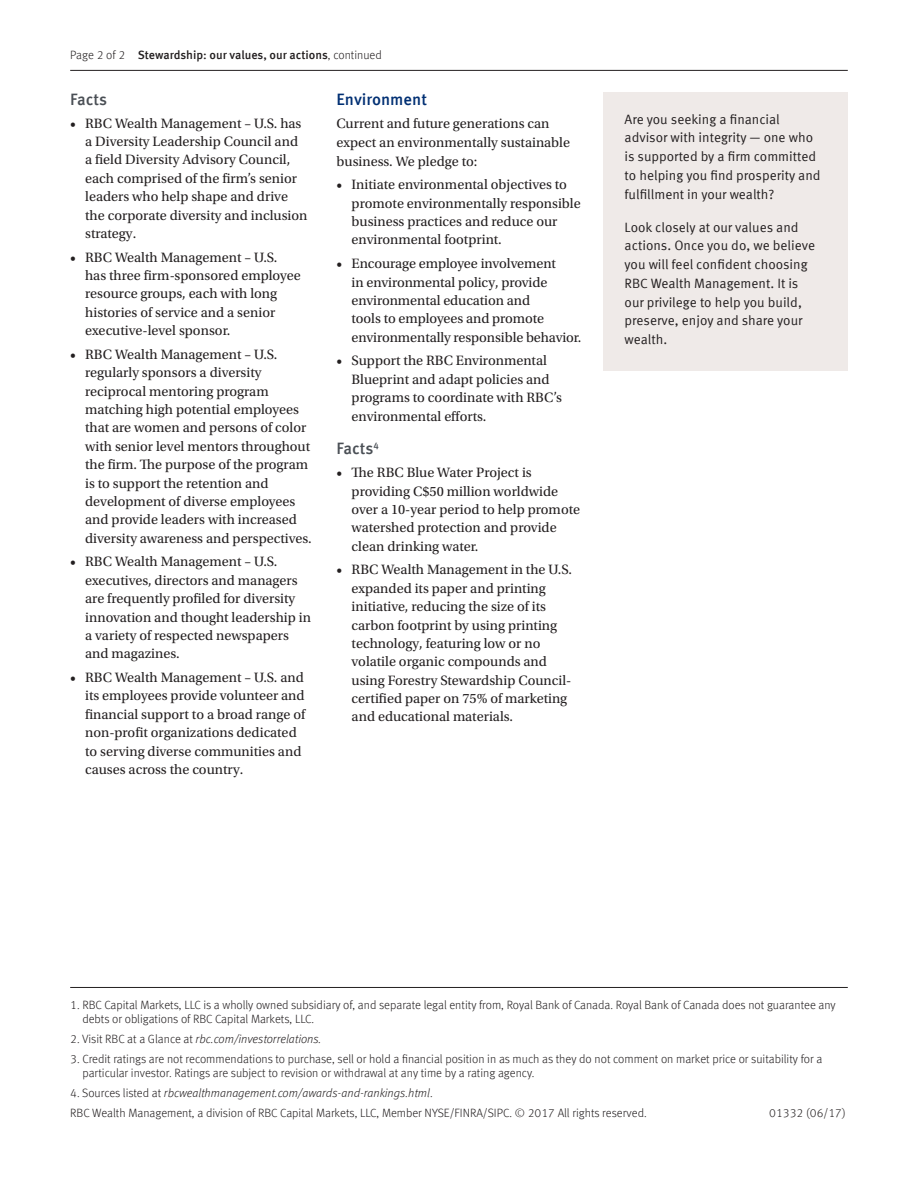
<style>
.page{position:relative;width:918px;height:1188px;background:#fff}
.page>*{position:absolute;margin:0;border:0;box-sizing:border-box;transform-origin:0 0}
.Subhead_-_L1{font:500 16.5px "Meta Offc";letter-spacing:-.005em;color:#4a4f55}
.Text_Headline{font:500 16.5px "Meta Offc";color:#002f73}
.Bullet_List{font:14.25px/18.3px "Utopia Std";color:#231f20}
.Bullet_List_-_Last_B{font:14.25px/18.3px "Utopia Std";color:#231f20}
.Body_copy_B4_List{font:14.25px/18.8px "Utopia Std";color:#231f20}
.Sidebar_text_Caption{font:13.5px/18.8px "Meta Offc Norm";color:#231f20}
.Disclosure_w_out_rul{font:300 12px/13.5px "Meta Offc";color:#231f20}
.Disclosure_w__rule{font:300 12px/13.5px "Meta Offc";color:#231f20}
.Disclosure_w_out_rul-2{font:italic 300 12px "Meta Offc";color:#231f20}
.Page_Details__top{font:500 12px "Meta Offc";color:#231f20}
.s1{font-weight:300}
.s2{font-style:normal}
</style>
<div class="page">
<hr style="left:70px;top:70px;width:778px;height:1px;background:#231f20">
<hr style="left:70px;top:987px;width:778px;height:1px;background:#231f20">
<div style="left:603px;top:92px;width:245px;height:278px;background:#efeae8"></div>
<p class="Page_Details__top" style="left:70px;top:48px;width:313px"><span class="s1">Page 2 of 2</span> Stewardship: our values, our actions<span class="s1">, continued</span></p>
<p class="Subhead_-_L1" style="left:70px;top:89px;width:38px">Facts</p>
<p class="Bullet_List" style="left:85px;top:114px;width:224px;text-indent:-15px">• RBC Wealth Management – U.S. has a Diversity Leadership Council and a field Diversity Advisory Council, each comprised of the firm’s senior leaders who help shape and drive the corporate diversity and inclusion strategy.</p>
<p class="Bullet_List" style="left:85px;top:248px;width:217px;text-indent:-15px">• RBC Wealth Management – U.S. has three firm-sponsored employee resource groups, each with long histories of service and a senior executive-level sponsor.</p>
<p class="Bullet_List" style="left:85px;top:345px;width:228px;text-indent:-15px">• RBC Wealth Management – U.S. regularly sponsors a diversity reciprocal mentoring program matching high potential employees that are women and persons of color with senior level mentors throughout the firm. The purpose of the program is to support the retention and development of diverse employees and provide leaders with increased diversity awareness and perspectives.</p>
<p class="Bullet_List" style="left:85px;top:553px;width:227px;text-indent:-15px">• RBC Wealth Management – U.S. executives, directors and managers are frequently profiled for diversity innovation and thought leadership in a variety of respected newspapers and magazines.</p>
<p class="Bullet_List_-_Last_B" style="left:85px;top:669px;width:221px;text-indent:-15px">• RBC Wealth Management – U.S. and its employees provide volunteer and financial support to a broad range of non-profit organizations dedicated to serving diverse communities and causes across the country.</p>
<p class="Text_Headline" style="left:337px;top:89px;width:92px">Environment</p>
<p class="Body_copy_B4_List" style="left:337px;top:114px;width:235px">Current and future generations can expect an environmentally sustainable business. We pledge to:</p>
<p class="Bullet_List" style="left:352px;top:176px;width:231px;text-indent:-15px">• Initiate environmental objectives to promote environmentally responsible business practices and reduce our environmental footprint.</p>
<p class="Bullet_List" style="left:352px;top:255px;width:231px;text-indent:-15px">• Encourage employee involvement<br>in environmental policy, provide environmental education and<br>tools to employees and promote environmentally responsible behavior.</p>
<p class="Bullet_List_-_Last_B" style="left:352px;top:352px;width:212px;text-indent:-15px">• Support the RBC Environmental<br>Blueprint and adapt policies and programs to coordinate with RBC’s environmental efforts.</p>
<p class="Subhead_-_L1" style="left:337px;top:439px;width:44px">Facts<sup>4</sup></p>
<p class="Bullet_List" style="left:352px;top:464px;width:230px;text-indent:-15px">• The RBC Blue Water Project is providing C$50 million worldwide over a 10-year period to help promote watershed protection and provide clean drinking water.</p>
<p class="Bullet_List_-_Last_B" style="left:352px;top:561px;width:222px;text-indent:-15px">• RBC Wealth Management in the U.S. expanded its paper and printing initiative, reducing the size of its carbon footprint by using printing technology, featuring low or no volatile organic compounds and using Forestry Stewardship Council&shy;certified paper on 75% of marketing and educational materials.</p>
<p class="Sidebar_text_Caption" style="left:625px;top:110px;width:198px">Are you seeking a financial advisor with integrity — one who is supported by a firm committed to helping you find prosperity and fulfillment in your wealth?</p>
<p class="Sidebar_text_Caption" style="left:625px;top:218px;width:192px">Look closely at our values and actions. Once you do, we believe you will feel confident choosing<br>RBC Wealth Management. It is our privilege to help you build, preserve, enjoy and share your wealth.</p>
<p class="Disclosure_w__rule" style="left:82px;top:999px;width:755px;text-indent:-12px">1. RBC Capital Markets, LLC is a wholly owned subsidiary of, and separate legal entity from, Royal Bank of Canada. Royal Bank of Canada does not guarantee any debts or obligations of RBC Capital Markets, LLC.</p>
<p class="Disclosure_w_out_rul-2" style="left:70px;top:1032px;width:253px"><span class="s2">2. Visit RBC at a Glance at</span> rbc.com/investorrelations.</p>
<p class="Disclosure_w_out_rul" style="left:82px;top:1053px;width:741px;text-indent:-12px">3. Credit ratings are not recommendations to purchase, sell or hold a financial position in as much as they do not comment on market price or suitability for a particular investor. Ratings are subject to revision or withdrawal at any time by a rating agency.</p>
<p class="Disclosure_w_out_rul-2" style="left:70px;top:1086px;width:364px"><span class="s2">4. Sources listed at</span> rbcwealthmanagement.com/awards-and-rankings.html<span class="s2">.</span></p>
<p class="Disclosure_w_out_rul" style="left:70px;top:1107px;width:578px">RBC Wealth Management, a division of RBC Capital Markets, LLC, Member NYSE/FINRA/SIPC. © 2017 All rights reserved.</p>
<p class="Disclosure_w_out_rul" style="left:769px;top:1107px;width:78px">01332 (06/17)</p>
</div>
